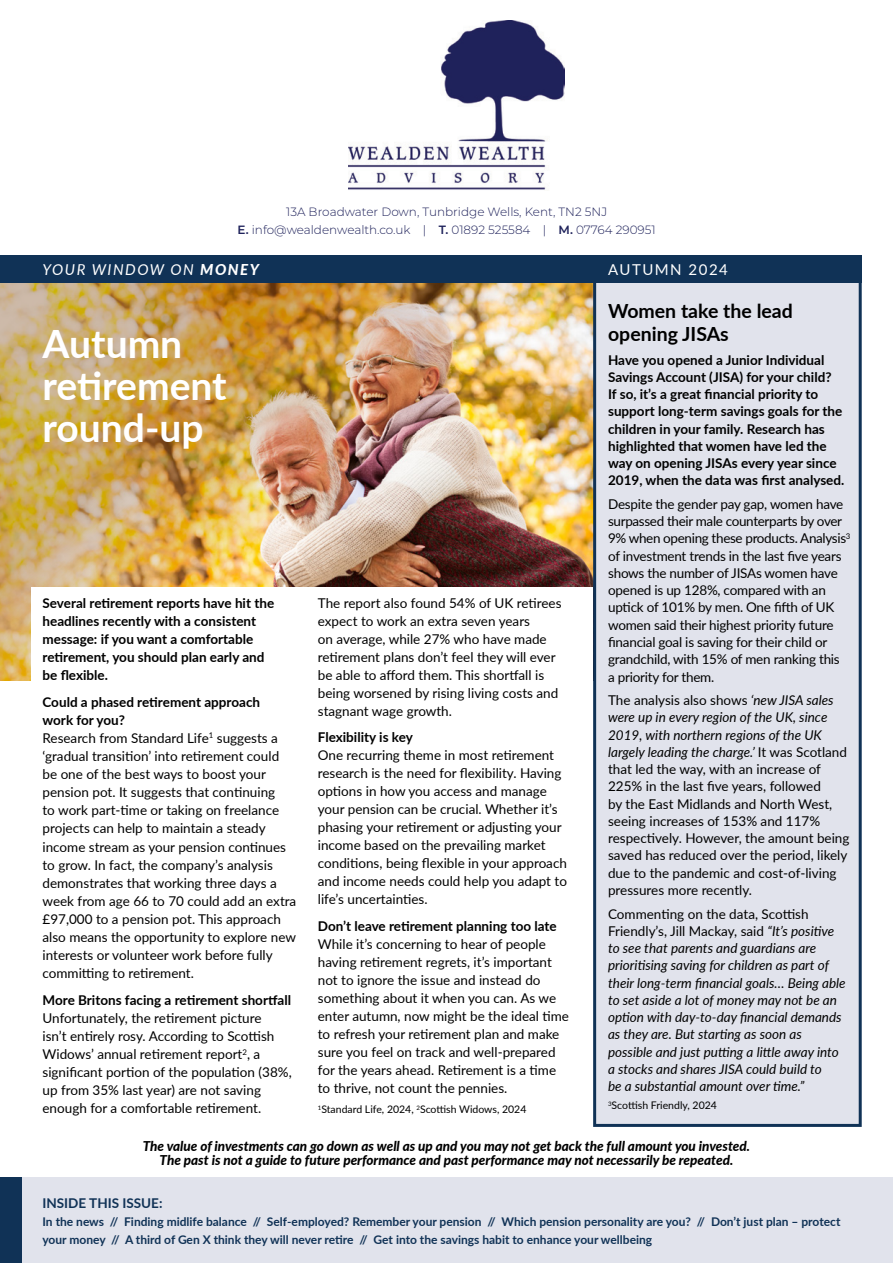
<style>
.page{position:relative;width:893px;height:1263px;background:#fff}
.page>*{position:absolute;margin:0;border:0;box-sizing:border-box;transform-origin:0 0}
.t1{font:700 39px/42px "Lato";color:#fff}
.t2{font:700 19.5px/22.5px "Lato";color:#000}
.t3{font:italic 15px "Lato";letter-spacing:.1em;color:#fff}
.t4{font:15px "Lato";letter-spacing:.1em;color:#fff}
.t5{font:13.5px/18px "Lato";color:#000}
.t6{font:700 13.5px/17.2px "Lato";color:#000}
.t7{font:italic 13.5px/17.2px "Lato";color:#000}
.t8{font:italic 800 13.5px/14.2px "Lato";color:#000;text-align:center}
.t9{font:700 13.5px "Lato";color:#103256}
.t10{font:700 12px/18px "Lato";color:#103256}
.t11{font:300 12px/18px "Montserrat";color:#1f225b;text-align:center}
.t12{font:10.5px "Lato";color:#000}
.s1{font-weight:600}
.s2{font-weight:800}
.s3{font-weight:700}
.s4{font-style:italic}
.s5{font-style:normal}
</style>
<div class="page">
<img style="left:0;top:283px;width:592px;height:397px">
<div style="left:32px;top:587px;width:561px;height:213px;background:#fff"></div>
<div style="left:592px;top:283px;width:270px;height:844px;background:#e1e3ec"></div>
<div style="left:21px;top:1178px;width:872px;height:85px;background:#e1e3ec"></div>
<div style="left:0;top:1178px;width:21px;height:85px;background:#103256"></div>
<div style="left:0;top:255px;width:862px;height:28px;background:#103256"></div>
<img style="left:348px;top:21px;width:217px;height:169px">
<p class="t11" style="left:238px;top:202px;width:420px">13A Broadwater Down, Tunbridge Wells, Kent, TN2 5NJ<br><span class="s1">E.</span> info@wealdenwealth.co.uk | <span class="s1">T.</span> 01892 525584 | <span class="s1">M.</span> 07764 290951</p>
<p class="t3" style="left:43px;top:258px;width:218px">YOUR WINDOW ON <span class="s2">MONEY</span></p>
<p class="t4" style="left:608px;top:259px;width:121px">AUTUMN 2024</p>
<h1 class="t1" style="left:43px;top:321px;width:186px">Autumn retirement round-up</h1>
<p class="t6" style="left:43px;top:593px;width:233px;line-height:18.1px">Several retirement reports have hit the headlines recently with a consistent message: if you want a comfortable retirement, you should plan early and be flexible.</p>
<p class="t5" style="left:43px;top:692px;width:255px"><span class="s3">Could a phased retirement approach<br>work for you?<br></span>Research from Standard Life<sup>1</sup> suggests a ‘gradual transition’ into retirement could be one of the best ways to boost your pension pot. It suggests that continuing<br>to work part-time or taking on freelance projects can help to maintain a steady income stream as your pension continues to grow. In fact, the company’s analysis demonstrates that working three days a week from age 66 to 70 could add an extra £97,000 to a pension pot. This approach also means the opportunity to explore new interests or volunteer work before fully committing to retirement.</p>
<p class="t6" style="left:43px;top:990px;width:250px">More Britons facing a retirement shortfall</p>
<p class="t5" style="left:43px;top:1008px;width:251px">Unfortunately, the retirement picture<br>isn’t entirely rosy. According to Scottish Widows’ annual retirement report<sup>2</sup>, a significant portion of the population (38%, up from 35% last year) are not saving enough for a comfortable retirement.</p>
<p class="t5" style="left:318px;top:593px;width:245px">The report also found 54% of UK retirees expect to work an extra seven years<br>on average, while 27% who have made retirement plans don’t feel they will ever be able to afford them. This shortfall is being worsened by rising living costs and stagnant wage growth.</p>
<p class="t6" style="left:318px;top:728px;width:97px">Flexibility is key</p>
<p class="t5" style="left:318px;top:746px;width:251px">One recurring theme in most retirement research is the need for flexibility. Having options in how you access and manage your pension can be crucial. Whether it’s phasing your retirement or adjusting your income based on the prevailing market conditions, being flexible in your approach and income needs could help you adapt to life’s uncertainties.</p>
<p class="t6" style="left:318px;top:917px;width:240px">Don’t leave retirement planning too late</p>
<p class="t5" style="left:318px;top:934px;width:253px">While it’s concerning to hear of people having retirement regrets, it’s important not to ignore the issue and instead do something about it when you can. As we enter autumn, now might be the ideal time to refresh your retirement plan and make sure you feel on track and well-prepared for the years ahead. Retirement is a time to thrive, not count the pennies.</p>
<p class="t12" style="left:318px;top:1102px;width:210px"><sup>1</sup>Standard Life, 2024, <sup>2</sup>Scottish Widows, 2024</p>
<h2 class="t2" style="left:608px;top:299px;width:186px">Women take the lead opening JISAs</h2>
<p class="t6" style="left:608px;top:350px;width:238px">Have you opened a Junior Individual Savings Account (JISA) for your child?<br>If so, it’s a great financial priority to support long-term savings goals for the children in your family. Research has highlighted that women have led the way on opening JISAs every year since 2019, when the data was first analysed.</p>
<p class="t5" style="left:608px;top:495px;width:244px;line-height:17.2px">Despite the gender pay gap, women have surpassed their male counterparts by over 9% when opening these products. Analysis<sup>3 </sup>of investment trends in the last five years shows the number of JISAs women have opened is up 128%, compared with an uptick of 101% by men. One fifth of UK women said their highest priority future financial goal is saving for their child or grandchild, with 15% of men ranking this<br>a priority for them.</p>
<p class="t5" style="left:608px;top:691px;width:243px;line-height:17.2px">The analysis also shows <span class="s4">‘new JISA sales were up in every region of the UK, since 2019, with northern regions of the UK largely leading the charge.’</span> It was Scotland that led the way, with an increase of 225% in the last five years, followed<br>by the East Midlands and North West, seeing increases of 153% and 117% respectively. However, the amount being saved has reduced over the period, likely due to the pandemic and cost-of-living pressures more recently.</p>
<p class="t7" style="left:608px;top:904px;width:239px"><span class="s5">Commenting on the data, Scottish Friendly’s, Jill Mackay, said</span> “It’s positive to see that parents and guardians are prioritising saving for children as part of their long-term financial goals… Being able to set aside a lot of money may not be an option with day-to-day financial demands as they are. But starting as soon as possible and just putting a little away into a stocks and shares JISA could build to<br>be a substantial amount over time.”</p>
<p class="t12" style="left:608px;top:1098px;width:110px"><sup>3</sup>Scottish Friendly, 2024</p>
<p class="t8" style="left:143px;top:1138px;width:609px">The value of investments can go down as well as up and you may not get back the full amount you invested.<br>The past is not a guide to future performance and past performance may not necessarily be repeated.</p>
<p class="t9" style="left:43px;top:1193px;width:121px">INSIDE THIS ISSUE:</p>
<p class="t10" style="left:43px;top:1212px;width:799px">In the news // Finding midlife balance // Self-employed? Remember your pension // Which pension personality are you? // Don’t just plan – protect your money // A third of Gen X think they will never retire // Get into the savings habit to enhance your wellbeing</p>
</div>
